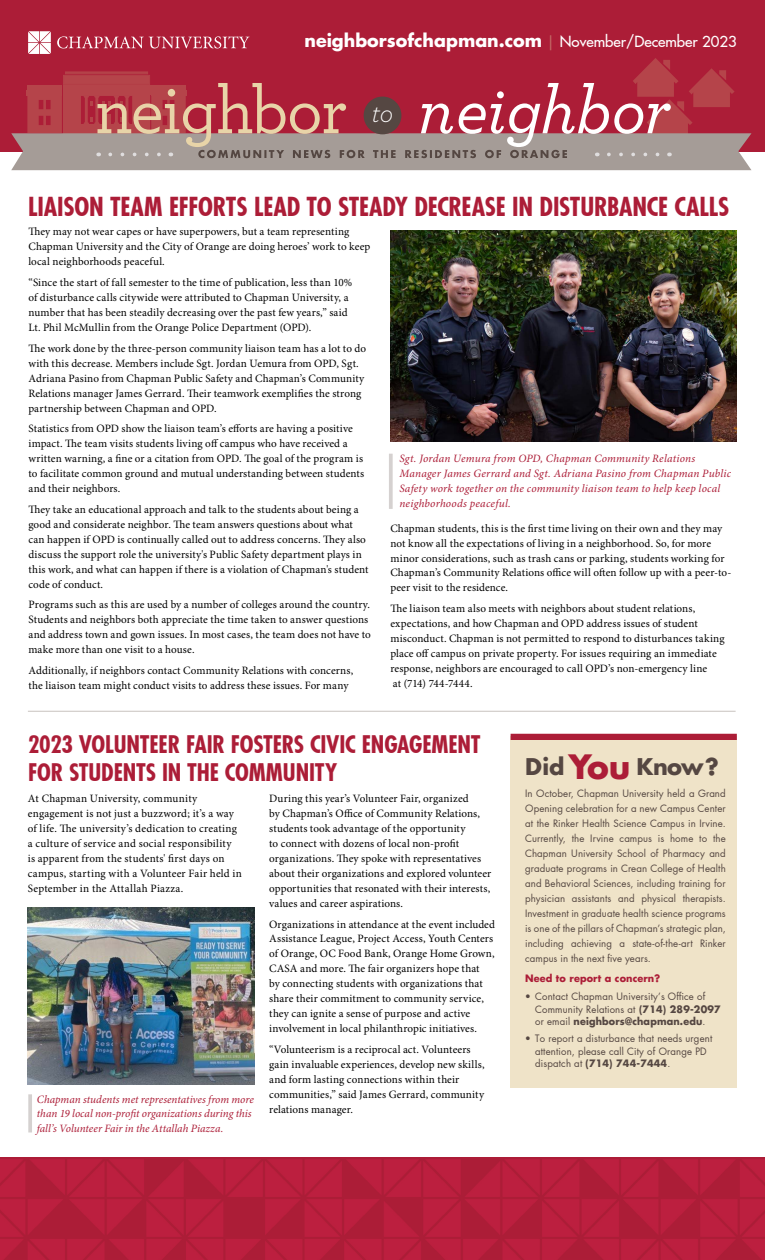
<style>
.page{position:relative;width:765px;height:1260px;background:#fff}
.page>*{position:absolute;margin:0;border:0;box-sizing:border-box;transform-origin:0 0}
.t1{font:500 68.75px "Archer Pro";letter-spacing:-.025em;color:#e8d4a8}
.t2{font:700 condensed 25.62px "Futura LT Pro";letter-spacing:-.01em;color:#ac1d37}
.t3{font:700 condensed 23.75px/27.5px "Futura LT Pro";letter-spacing:-.005em;color:#ac1d37}
.t4{font:700 22.5px "Futura LT Pro";letter-spacing:-.02em;color:#554742}
.t5{font:700 17.5px "Futura LT Pro";color:#fff}
.t6{font:11.25px/15px "Minion Pro";letter-spacing:.01em;color:#000}
.t7{font:italic 11.25px/15px "Minion Pro";letter-spacing:.015em;color:#ac1d37}
.t8{font:10px/15px "Futura LT Pro";letter-spacing:.01em;color:#554742}
.t9{font:700 10px "Futura LT Pro";letter-spacing:.01em;color:#ac1d37}
.s1{font-weight:400;font-size:15px;color:#c36b66}
.s2{font-weight:500;font-size:15px}
.s3{font-style:italic;color:#fff}
.s4{font-size:32.88px;color:#ac1d37}
.s5{font-weight:700}
</style>
<div class="page">
<div style="left:0;top:0;width:765px;height:152px;background:#ac1d37"></div>
<img style="left:0;top:1158px;width:765px;height:102px">
<svg style="left:11px;top:31px;width:741px;height:139px"></svg>
<div style="left:364px;top:97px;width:37px;height:37px;background:#554742;border-radius:50%"></div>
<svg style="left:389px;top:454px;width:4px;height:55px"></svg>
<hr style="left:28px;top:711px;width:708px;height:1px;background:#c8c2bf">
<img style="left:390px;top:230px;width:347px;height:212px">
<svg style="left:28px;top:1094px;width:4px;height:39px"></svg>
<img style="left:28px;top:907px;width:227px;height:178px">
<div style="left:511px;top:736px;width:226px;height:351px;background:#efe3c8"></div>
<div style="left:511px;top:734px;width:226px;height:6px;background:#ac1d37"></div>
<h3 class="t5" style="left:304px;top:27px;width:434px">neighborsofchapman.com <span class="s1">|</span> <span class="s2">November/December 2023</span></h3>
<h1 class="t1" style="left:95px;top:61px;width:577px">neighbor <sup>to</sup> <span class="s3">neighbor</span></h1>
<h2 class="t2" style="left:28px;top:189px;width:703px">LIAISON TEAM EFFORTS LEAD TO STEADY DECREASE IN DISTURBANCE CALLS</h2>
<p class="t6" style="left:28px;top:225px;width:343px">They may not wear capes or have superpowers, but a team representing<br>Chapman University and the City of Orange are doing heroes’ work to keep local neighborhoods peaceful.</p>
<p class="t6" style="left:28px;top:275px;width:325px">“Since the start of fall semester to the time of publication, less than 10% of disturbance calls citywide were attributed to Chapman University, a number that has been steadily decreasing over the past few years,” said Lt. Phil McMullin from the Orange Police Department (OPD).</p>
<p class="t6" style="left:28px;top:341px;width:339px">The work done by the three-person community liaison team has a lot to do with this decrease. Members include Sgt. Jordan Uemura from OPD, Sgt.<br>Adriana Pasino from Chapman Public Safety and Chapman’s Community Relations manager James Gerrard. Their teamwork exemplifies the strong partnership between Chapman and OPD.</p>
<p class="t6" style="left:28px;top:422px;width:337px">Statistics from OPD show the liaison team’s efforts are having a positive impact. The team visits students living off campus who have received a written warning, a fine or a citation from OPD. The goal of the program is to facilitate common ground and mutual understanding between students and their neighbors.</p>
<p class="t6" style="left:28px;top:502px;width:342px">They take an educational approach and talk to the students about being a good and considerate neighbor. The team answers questions about what can happen if OPD is continually called out to address concerns. They also discuss the support role the university's Public Safety department plays in this work, and what can happen if there is a violation of Chapman's student code of conduct.</p>
<p class="t6" style="left:28px;top:598px;width:344px">Programs such as this are used by a number of colleges around the country.<br>Students and neighbors both appreciate the time taken to answer questions and address town and gown issues. In most cases, the team does not have to make more than one visit to a house.</p>
<p class="t6" style="left:28px;top:663px;width:326px">Additionally, if neighbors contact Community Relations with concerns, the liaison team might conduct visits to address these issues. For many</p>
<p class="t7" style="left:399px;top:451px;width:333px">Sgt. Jordan Uemura from OPD, Chapman Community Relations Manager James Gerrard and Sgt. Adriana Pasino from Chapman Public Safety work together on the community liaison team to help keep local neighborhoods peaceful.</p>
<p class="t6" style="left:390px;top:521px;width:343px">Chapman students, this is the first time living on their own and they may not know all the expectations of living in a neighborhood. So, for more minor considerations, such as trash cans or parking, students working for Chapman’s Community Relations office will often follow up with a peer-to&shy;peer visit to the residence.</p>
<p class="t6" style="left:390px;top:601px;width:336px">The liaison team also meets with neighbors about student relations, expectations, and how Chapman and OPD address issues of student misconduct. Chapman is not permitted to respond to disturbances taking place off campus on private property. For issues requiring an immediate response, neighbors are encouraged to call OPD’s non-emergency line<br>at (714) 744-7444.</p>
<h3 class="t3" style="left:28px;top:731px;width:454px">2023 VOLUNTEER FAIR FOSTERS CIVIC ENGAGEMENT<br>FOR STUDENTS IN THE COMMUNITY</h3>
<p class="t6" style="left:28px;top:791px;width:216px">At Chapman University, community engagement is not just a buzzword; it’s a way of life. The university’s dedication to creating a culture of service and social responsibility<br>is apparent from the students' first days on campus, starting with a Volunteer Fair held in September in the Attallah Piazza.</p>
<p class="t6" style="left:269px;top:791px;width:224px">During this year’s Volunteer Fair, organized<br>by Chapman’s Office of Community Relations, students took advantage of the opportunity<br>to connect with dozens of local non-profit organizations. They spoke with representatives about their organizations and explored volunteer opportunities that resonated with their interests, values and career aspirations.</p>
<p class="t6" style="left:269px;top:917px;width:227px">Organizations in attendance at the event included Assistance League, Project Access, Youth Centers of Orange, OC Food Bank, Orange Home Grown, CASA and more. The fair organizers hope that<br>by connecting students with organizations that share their commitment to community service, they can ignite a sense of purpose and active involvement in local philanthropic initiatives.</p>
<p class="t6" style="left:269px;top:1042px;width:217px">“Volunteerism is a reciprocal act. Volunteers gain invaluable experiences, develop new skills, and form lasting connections within their communities,” said James Gerrard, community relations manager.</p>
<p class="t7" style="left:37px;top:1092px;width:218px">Chapman students met representatives from more than 19 local non-profit organizations during this fall’s Volunteer Fair in the Attallah Piazza.</p>
<h3 class="t4" style="left:525px;top:750px;width:195px">Did <span class="s4">You</span> Know?</h3>
<p class="t8" style="left:525px;top:786px;width:202px;text-align:justify">In October, Chapman University held a Grand Opening celebration for a new Campus Center at the Rinker Health Science Campus in Irvine.<br>Currently, the Irvine campus is home to the Chapman University School of Pharmacy and graduate programs in Crean College of Health and Behavioral Sciences, including training for physician assistants and physical therapists.<br>Investment in graduate health science programs is one of the pillars of Chapman’s strategic plan, including achieving a state-of-the-art Rinker campus in the next five years.</p>
<p class="t9" style="left:525px;top:970px;width:137px">Need to report a concern?</p>
<p class="t8" style="left:535px;top:990px;width:187px;line-height:12.5px;text-indent:-10px">• Contact Chapman University’s Office of<br>Community Relations at <span class="s5">(714) 289-2097 </span>or email <span class="s5">neighbors@chapman.edu</span>.</p>
<p class="t8" style="left:535px;top:1032px;width:179px;line-height:12.5px;text-indent:-10px">• To report a disturbance that needs urgent attention, please call City of Orange PD dispatch at <span class="s5">(714) 744-7444</span>.</p>
</div>
